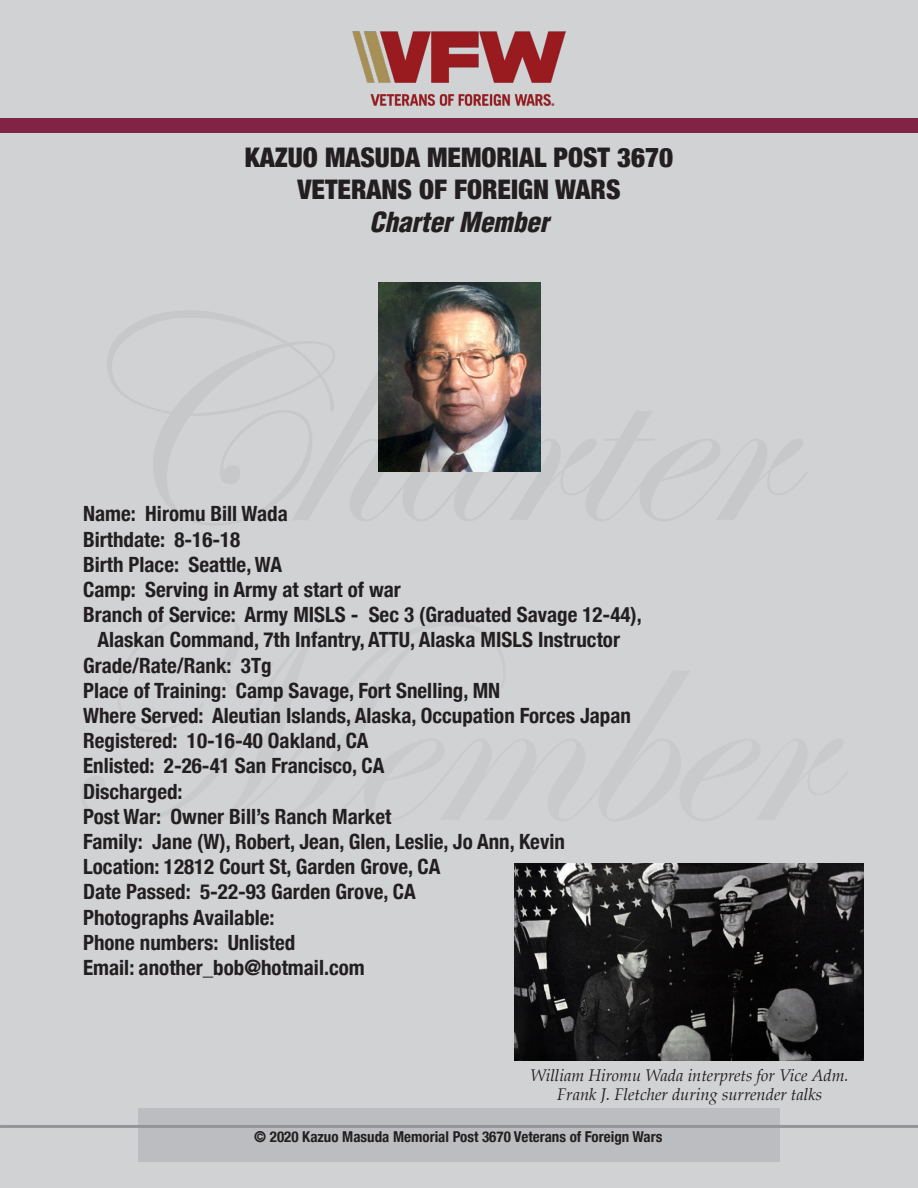
<style>
.page{position:relative;width:918px;height:1188px;background:#d1d2d4}
.page>*{position:absolute;margin:0;border:0;box-sizing:border-box;transform-origin:0 0}
.t1{font:900 condensed 27px "Helvetica Neue";color:#231f20}
.t2{font:italic 900 condensed 27px "Helvetica LT Std";color:#231f20}
.t3{font:700 condensed 21px "Helvetica Neue";color:#231f20}
.t4{font:italic 16.5px/19.8px "Palatino";color:#231f20;text-align:center}
.t5{font:700 condensed 15px "Helvetica Neue";color:#231f20}
</style>
<div class="page">
<div style="left:139px;top:1108px;width:641px;height:54px;background:#bcbdc0"></div>
<hr style="left:0;top:1125px;width:918px;height:3px;background:#939598">
<div style="left:0;top:118px;width:918px;height:15px;background:#812345"></div>
<img style="left:353px;top:32px;width:212px;height:74px">
<img style="left:378px;top:282px;width:162px;height:189px">
<img style="left:515px;top:863px;width:349px;height:198px">
<p class="t1" style="left:245px;top:135px;width:430px">KAZUO MASUDA MEMORIAL POST 3670</p>
<p class="t1" style="left:298px;top:167px;width:324px">VETERANS OF FOREIGN WARS</p>
<p class="t2" style="left:369px;top:205px;width:181px">Charter Member</p>
<p class="t3" style="left:83px;top:496px;width:206px">Name: Hiromu Bill Wada</p>
<p class="t3" style="left:83px;top:522px;width:159px">Birthdate: 8-16-18</p>
<p class="t3" style="left:83px;top:547px;width:200px">Birth Place: Seattle, WA</p>
<p class="t3" style="left:83px;top:572px;width:319px">Camp: Serving in Army at start of war</p>
<p class="t3" style="left:83px;top:597px;width:560px">Branch of Service: Army MISLS - Sec 3 (Graduated Savage 12-44),</p>
<p class="t3" style="left:98px;top:622px;width:524px">Alaskan Command, 7th Infantry, ATTU, Alaska MISLS Instructor</p>
<p class="t3" style="left:83px;top:648px;width:190px">Grade/Rate/Rank: 3Tg</p>
<p class="t3" style="left:83px;top:673px;width:419px">Place of Training: Camp Savage, Fort Snelling, MN</p>
<p class="t3" style="left:83px;top:698px;width:549px">Where Served: Aleutian Islands, Alaska, Occupation Forces Japan</p>
<p class="t3" style="left:83px;top:723px;width:287px">Registered: 10-16-40 Oakland, CA</p>
<p class="t3" style="left:83px;top:748px;width:303px">Enlisted: 2-26-41 San Francisco, CA</p>
<p class="t3" style="left:83px;top:774px;width:101px">Discharged:</p>
<p class="t3" style="left:83px;top:799px;width:310px">Post War: Owner Bill’s Ranch Market</p>
<p class="t3" style="left:83px;top:824px;width:483px">Family: Jane (W), Robert, Jean, Glen, Leslie, Jo Ann, Kevin</p>
<p class="t3" style="left:83px;top:849px;width:359px">Location: 12812 Court St, Garden Grove, CA</p>
<p class="t3" style="left:83px;top:874px;width:334px">Date Passed: 5-22-93 Garden Grove, CA</p>
<p class="t3" style="left:83px;top:900px;width:193px">Photographs Available:</p>
<p class="t3" style="left:83px;top:925px;width:214px">Phone numbers: Unlisted</p>
<p class="t3" style="left:83px;top:950px;width:283px">Email: another_bob@hotmail.com</p>
<p class="t4" style="left:531px;top:1065px;width:320px">William Hiromu Wada interprets for Vice Adm.<br>Frank J. Fletcher during surrender talks</p>
<p class="t5" style="left:254px;top:1124px;width:410px">© 2020 Kazuo Masuda Memorial Post 3670 Veterans of Foreign Wars</p>
</div>
